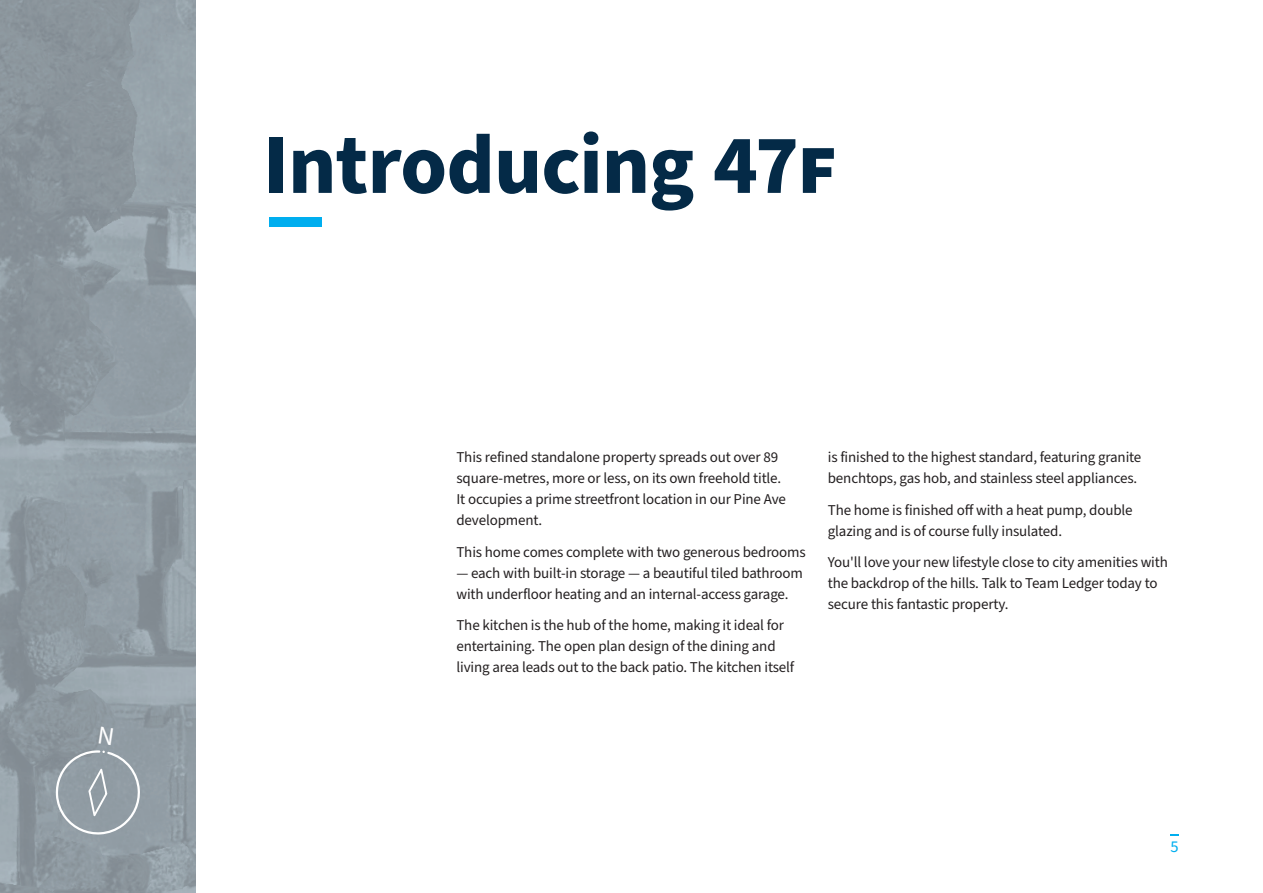
<style>
.page{position:relative;width:1263px;height:893px;background:#fff}
.page>*{position:absolute;margin:0;border:0;box-sizing:border-box;transform-origin:0 0}
.t1{font:700 84.6px "Source Sans Pro";letter-spacing:-.02em;color:#042a47}
.t2{font:16.5px "Source Sans Pro";color:#00aeef}
.t3{font:15px/21px "Source Sans Pro";letter-spacing:-.01em;color:#231f20}
</style>
<div class="page">
<div style="left:269px;top:217px;width:52px;height:10px;background:#00aeef"></div>
<img style="left:0;top:362px;width:196px;height:531px">
<svg style="left:1170px;top:834px;width:8px;height:2px"></svg>
<svg style="left:55px;top:727px;width:86px;height:108px;background:#98a2aa"></svg>
<h1 class="t1" style="left:263px;top:107px;width:575px">Introducing 47F</h1>
<p class="t3" style="left:456px;top:447px;width:331px">This refined standalone property spreads out over 89 square-metres, more or less, on its own freehold title.<br>It occupies a prime streetfront location in our Pine Ave development.</p>
<p class="t3" style="left:456px;top:541px;width:351px">This home comes complete with two generous bedrooms</p>
<p class="t3" style="left:456px;top:562px;width:348px">— each with built-in storage — a beautiful tiled bathroom with underfloor heating and an internal-access garage.</p>
<p class="t3" style="left:456px;top:615px;width:339px">The kitchen is the hub of the home, making it ideal for entertaining. The open plan design of the dining and living area leads out to the back patio. The kitchen itself</p>
<p class="t3" style="left:828px;top:447px;width:315px">is finished to the highest standard, featuring granite benchtops, gas hob, and stainless steel appliances.</p>
<p class="t3" style="left:828px;top:499px;width:306px">The home is finished off with a heat pump, double glazing and is of course fully insulated.</p>
<p class="t3" style="left:828px;top:552px;width:342px">You'll love your new lifestyle close to city amenities with the backdrop of the hills. Talk to Team Ledger today to secure this fantastic property.</p>
<p class="t2" style="left:1170px;top:835px;width:10px">5</p>
</div>
